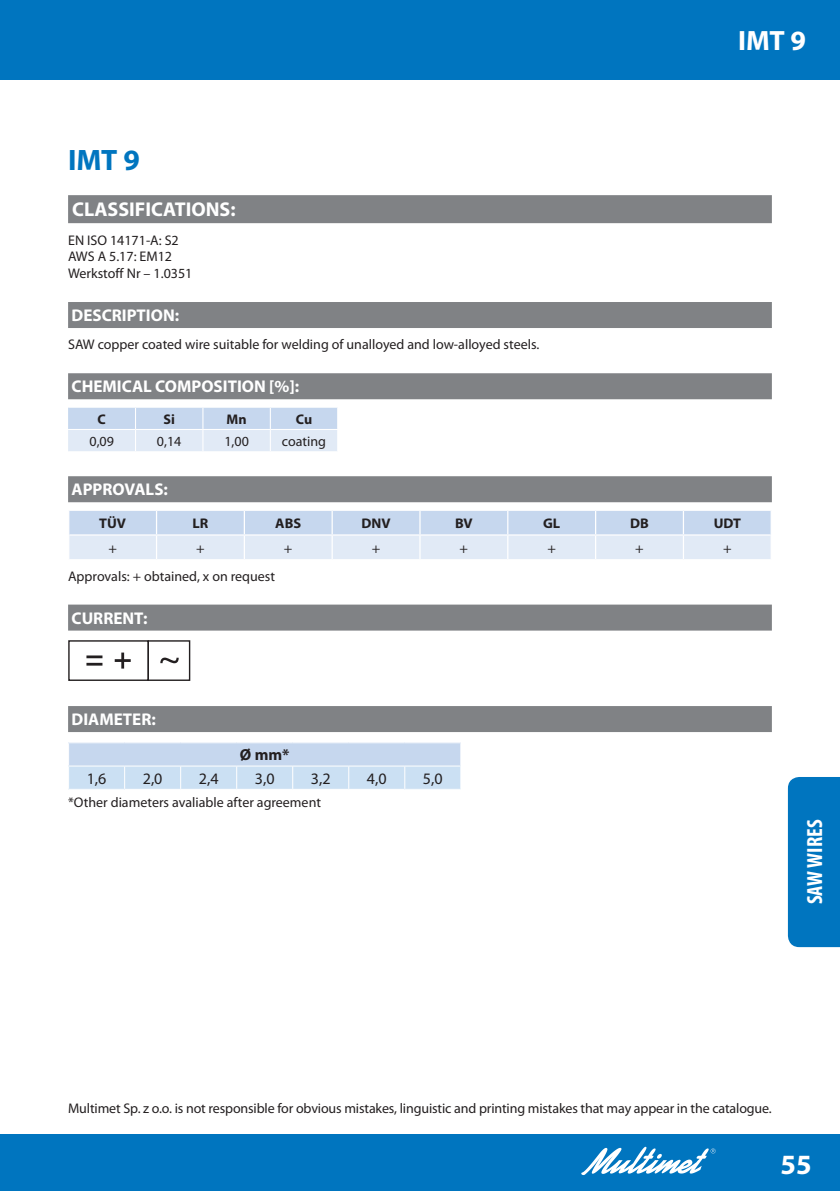
<style>
.page{position:relative;width:840px;height:1191px;background:#fff}
.page>*{position:absolute;margin:0;border:0;box-sizing:border-box;transform-origin:0 0}
.t1{font:700 29.6px "Myriad Pro";color:#0075bf}
.t2{font:700 28px "Myriad Pro";color:#fff}
.t3{font:700 condensed 22px "Myriad Pro";color:#fff}
.t4{font:700 20px "Myriad Pro";color:#fff}
.t5{font:700 17px "Myriad Pro";color:#fff}
.t6{font:16px "Myriad Pro";color:#231f20}
.t7{font:700 16px "Myriad Pro";color:#231f20}
.t8{font:14px/16.8px "Myriad Pro";letter-spacing:-.005em;color:#231f20}
.t9{font:700 14px "Myriad Pro";color:#231f20}
</style>
<div class="page">
<div style="left:0;top:0;width:839px;height:79px;background:#0075bf"></div>
<div style="left:0;top:1134px;width:839px;height:57px;background:#0075bf"></div>
<svg style="left:581px;top:1146px;width:134px;height:29px"></svg>
<div style="left:787px;top:777px;width:52px;height:170px;background:#0075bf"></div>
<div style="left:68px;top:195px;width:703px;height:28px;background:#808285"></div>
<div style="left:68px;top:302px;width:703px;height:26px;background:#808285"></div>
<div style="left:68px;top:373px;width:703px;height:26px;background:#808285"></div>
<div style="left:68px;top:476px;width:703px;height:26px;background:#808285"></div>
<div style="left:68px;top:604px;width:703px;height:26px;background:#808285"></div>
<div style="left:68px;top:706px;width:703px;height:26px;background:#808285"></div>
<svg style="left:68px;top:407px;width:270px;height:44px;background:#d5e2f2"></svg>
<svg style="left:69px;top:510px;width:702px;height:49px;background:#d5e2f2"></svg>
<div style="left:68px;top:640px;width:81px;height:41px;border:1px solid #231f20"></div>
<div style="left:147px;top:640px;width:43px;height:41px;border:1px solid #231f20"></div>
<svg style="left:86px;top:652px;width:45px;height:16px"></svg>
<svg style="left:160px;top:657px;width:19px;height:6px"></svg>
<div style="left:69px;top:742px;width:391px;height:24px;background:#c6d7ee"></div>
<div style="left:69px;top:766px;width:56px;height:23px;background:#cbe0f3"></div>
<div style="left:404px;top:766px;width:56px;height:23px;background:#cbe0f3"></div>
<hr style="left:68px;top:765px;width:57px;height:1px;background:#fff">
<hr style="left:125px;top:765px;width:55px;height:1px;background:#fff">
<hr style="left:180px;top:765px;width:56px;height:1px;background:#fff">
<hr style="left:236px;top:765px;width:56px;height:1px;background:#fff">
<hr style="left:292px;top:765px;width:56px;height:1px;background:#fff">
<hr style="left:348px;top:765px;width:56px;height:1px;background:#fff">
<hr style="left:404px;top:765px;width:57px;height:1px;background:#fff">
<hr style="left:68px;top:742px;width:57px;height:1px;background:#fff">
<hr style="left:125px;top:742px;width:55px;height:1px;background:#fff">
<hr style="left:180px;top:742px;width:56px;height:1px;background:#fff">
<hr style="left:236px;top:742px;width:56px;height:1px;background:#fff">
<hr style="left:292px;top:742px;width:56px;height:1px;background:#fff">
<hr style="left:348px;top:742px;width:56px;height:1px;background:#fff">
<hr style="left:404px;top:742px;width:57px;height:1px;background:#fff">
<svg style="left:124px;top:766px;width:281px;height:23px;background:#cde1f3"></svg>
<svg style="left:460px;top:743px;width:1px;height:46px"></svg>
<h2 class="t2" style="left:737px;top:22px;width:69px">IMT 9</h2>
<h1 class="t1" style="left:68px;top:140px;width:73px">IMT 9</h1>
<h3 class="t4" style="left:72px;top:197px;width:165px">CLASSIFICATIONS:</h3>
<p class="t8" style="left:68px;top:231px;width:126px">EN ISO 14171-A: S2<br>AWS A 5.17: EM12<br>Werkstoff Nr – 1.0351</p>
<p class="t5" style="left:71px;top:304px;width:109px">DESCRIPTION:</p>
<p class="t8" style="left:68px;top:336px;width:472px">SAW copper coated wire suitable for welding of unalloyed and low-alloyed steels.</p>
<p class="t5" style="left:71px;top:376px;width:229px">CHEMICAL COMPOSITION [%]:</p>
<p class="t9" style="left:98px;top:410px;width:10px">C</p>
<p class="t9" style="left:163px;top:410px;width:13px">Si</p>
<p class="t9" style="left:226px;top:410px;width:22px">Mn</p>
<p class="t9" style="left:296px;top:410px;width:18px">Cu</p>
<p class="t8" style="left:89px;top:432px;width:26px">0,09</p>
<p class="t8" style="left:157px;top:432px;width:26px">0,14</p>
<p class="t8" style="left:224px;top:432px;width:26px">1,00</p>
<p class="t8" style="left:282px;top:432px;width:46px">coating</p>
<p class="t5" style="left:71px;top:478px;width:98px">APPROVALS:</p>
<p class="t9" style="left:99px;top:514px;width:28px">TÜV</p>
<p class="t9" style="left:192px;top:514px;width:17px">LR</p>
<p class="t9" style="left:275px;top:514px;width:27px">ABS</p>
<p class="t9" style="left:361px;top:514px;width:31px">DNV</p>
<p class="t9" style="left:455px;top:514px;width:19px">BV</p>
<p class="t9" style="left:543px;top:514px;width:19px">GL</p>
<p class="t9" style="left:629px;top:514px;width:20px">DB</p>
<p class="t9" style="left:713px;top:514px;width:29px">UDT</p>
<p class="t8" style="left:108px;top:539px;width:10px">+</p>
<p class="t8" style="left:196px;top:539px;width:10px">+</p>
<p class="t8" style="left:284px;top:539px;width:10px">+</p>
<p class="t8" style="left:371px;top:539px;width:10px">+</p>
<p class="t8" style="left:459px;top:539px;width:10px">+</p>
<p class="t8" style="left:547px;top:539px;width:10px">+</p>
<p class="t8" style="left:634px;top:539px;width:10px">+</p>
<p class="t8" style="left:722px;top:539px;width:10px">+</p>
<p class="t8" style="left:68px;top:567px;width:208px">Approvals: + obtained, x on request</p>
<p class="t5" style="left:71px;top:607px;width:77px">CURRENT:</p>
<p class="t5" style="left:71px;top:708px;width:86px">DIAMETER:</p>
<p class="t7" style="left:240px;top:744px;width:51px">Ø mm*</p>
<p class="t6" style="left:87px;top:768px;width:21px">1,6</p>
<p class="t6" style="left:143px;top:768px;width:21px">2,0</p>
<p class="t6" style="left:199px;top:768px;width:21px">2,4</p>
<p class="t6" style="left:255px;top:768px;width:21px">3,0</p>
<p class="t6" style="left:311px;top:768px;width:21px">3,2</p>
<p class="t6" style="left:366px;top:768px;width:21px">4,0</p>
<p class="t6" style="left:422px;top:768px;width:21px">5,0</p>
<p class="t8" style="left:68px;top:793px;width:254px">*Other diameters avaliable after agreement</p>
<h3 class="t3" style="left:800px;top:904px;width:86px;rotate:-90deg">SAW WIRES</h3>
<p class="t8" style="left:68px;top:1099px;width:704px">Multimet Sp. z o.o. is not responsible for obvious mistakes, linguistic and printing mistakes that may appear in the catalogue.</p>
<h2 class="t2" style="left:780px;top:1146px;width:33px">55</h2>
</div>
